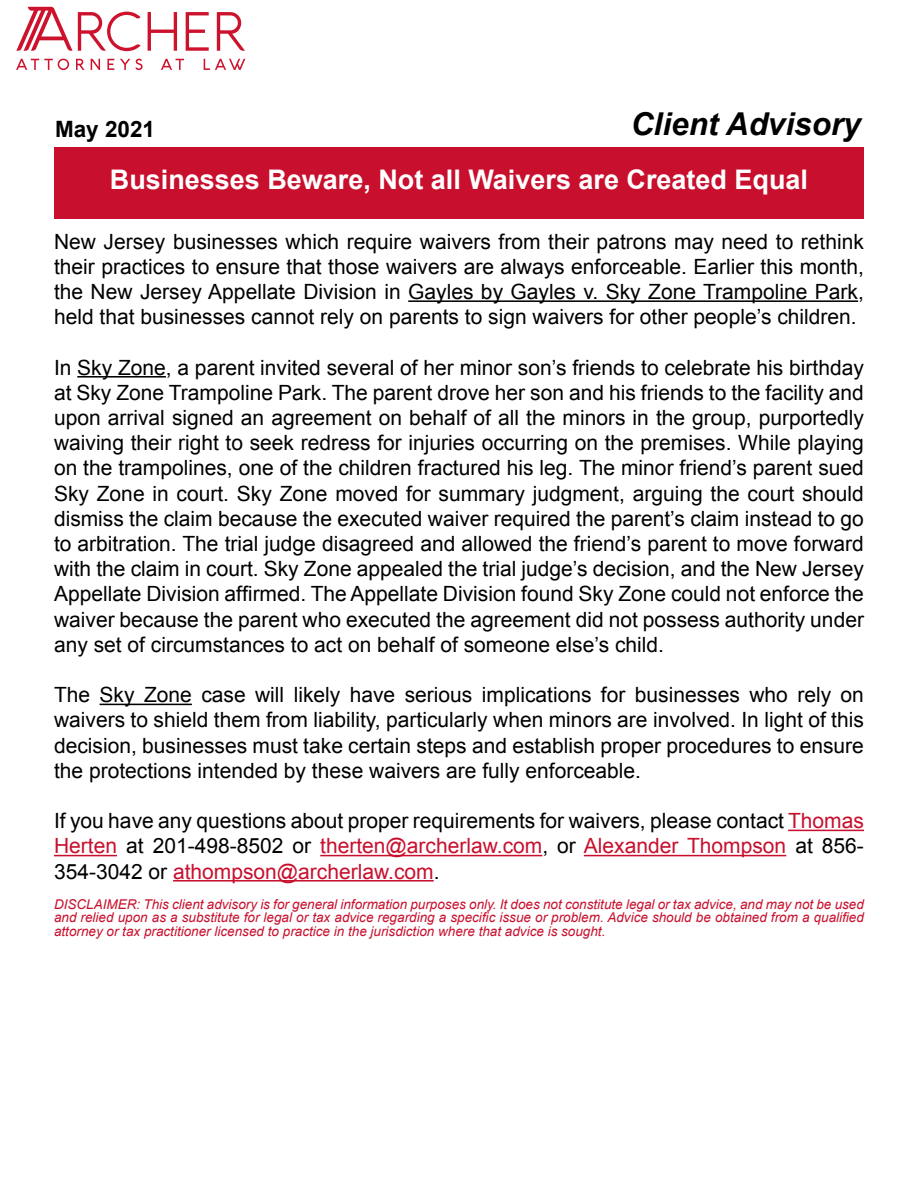
<style>
.page{position:relative;width:918px;height:1188px;background:#fff}
.page>*{position:absolute;margin:0;border:0;box-sizing:border-box;transform-origin:0 0}
.t1{font:italic 700 31.5px "Arial";color:#000}
.t2{font:700 27px "Arial";color:#fff}
.t3{font:700 22.5px "Arial";color:#000}
.t4{font:21px/25.2px "Arial";color:#000;text-align:justify}
.t5{font:italic 13.5px/13.5px "Arial";color:#c8102e;text-align:justify}
.s1{color:#c8102e}
</style>
<div class="page">
<hr style="left:408px;top:300px;width:450px;height:2px;background:#000">
<hr style="left:77px;top:376px;width:89px;height:2px;background:#000">
<hr style="left:100px;top:704px;width:92px;height:1px;background:#000">
<hr style="left:788px;top:830px;width:76px;height:1px;background:#c8102e">
<hr style="left:54px;top:855px;width:63px;height:1px;background:#c8102e">
<hr style="left:320px;top:855px;width:222px;height:1px;background:#c8102e">
<hr style="left:584px;top:855px;width:202px;height:1px;background:#c8102e">
<hr style="left:173px;top:880px;width:261px;height:2px;background:#c8102e">
<div style="left:54px;top:147px;width:810px;height:71px;background:#c8102e"></div>
<svg style="left:148px;top:12px;width:29px;height:39px"></svg>
<svg style="left:186px;top:12px;width:23px;height:39px"></svg>
<svg style="left:217px;top:12px;width:28px;height:39px"></svg>
<svg style="left:16px;top:7px;width:125px;height:44px"></svg>
<svg style="left:16px;top:59px;width:53px;height:11px"></svg>
<svg style="left:76px;top:59px;width:9px;height:11px"></svg>
<svg style="left:91px;top:59px;width:9px;height:11px"></svg>
<svg style="left:107px;top:59px;width:7px;height:11px"></svg>
<svg style="left:120px;top:59px;width:23px;height:11px"></svg>
<svg style="left:161px;top:59px;width:23px;height:11px"></svg>
<svg style="left:204px;top:59px;width:41px;height:11px"></svg>
<p class="t3" style="left:55px;top:114px;width:102px">May 2021</p>
<h1 class="t1" style="left:631px;top:103px;width:231px">Client Advisory</h1>
<p class="t2" style="left:110px;top:161px;width:700px">Businesses Beware, Not all Waivers are Created Equal</p>
<p class="t4" style="left:54px;top:229px;width:811px">New Jersey businesses which require waivers from their patrons may need to rethink their practices to ensure that those waivers are always enforceable. Earlier this month, the New Jersey Appellate Division in Gayles by Gayles v. Sky Zone Trampoline Park, held that businesses cannot rely on parents to sign waivers for other people’s children.</p>
<p class="t4" style="left:54px;top:355px;width:812px">In Sky Zone, a parent invited several of her minor son’s friends to celebrate his birthday at Sky Zone Trampoline Park. The parent drove her son and his friends to the facility and upon arrival signed an agreement on behalf of all the minors in the group, purportedly waiving their right to seek redress for injuries occurring on the premises. While playing on the trampolines, one of the children fractured his leg. The minor friend’s parent sued Sky Zone in court. Sky Zone moved for summary judgment, arguing the court should dismiss the claim because the executed waiver required the parent’s claim instead to go to arbitration. The trial judge disagreed and allowed the friend’s parent to move forward with the claim in court. Sky Zone appealed the trial judge’s decision, and the New Jersey Appellate Division affirmed. The Appellate Division found Sky Zone could not enforce the waiver because the parent who executed the agreement did not possess authority under any set of circumstances to act on behalf of someone else’s child.</p>
<p class="t4" style="left:54px;top:682px;width:812px">The Sky Zone case will likely have serious implications for businesses who rely on waivers to shield them from liability, particularly when minors are involved. In light of this decision, businesses must take certain steps and establish proper procedures to ensure the protections intended by these waivers are fully enforceable.</p>
<p class="t4" style="left:54px;top:808px;width:811px">If you have any questions about proper requirements for waivers, please contact <span class="s1">Thomas Herten</span> at 201-498-8502 or <span class="s1">therten@archerlaw.com</span>, or <span class="s1">Alexander Thompson</span> at 856- 354-3042 or <span class="s1">athompson@archerlaw.com</span>.</p>
<p class="t5" style="left:54px;top:897px;width:811px">DISCLAIMER: This client advisory is for general information purposes only. It does not constitute legal or tax advice, and may not be used and relied upon as a substitute for legal or tax advice regarding a specific issue or problem. Advice should be obtained from a qualified attorney or tax practitioner licensed to practice in the jurisdiction where that advice is sought.</p>
</div>
